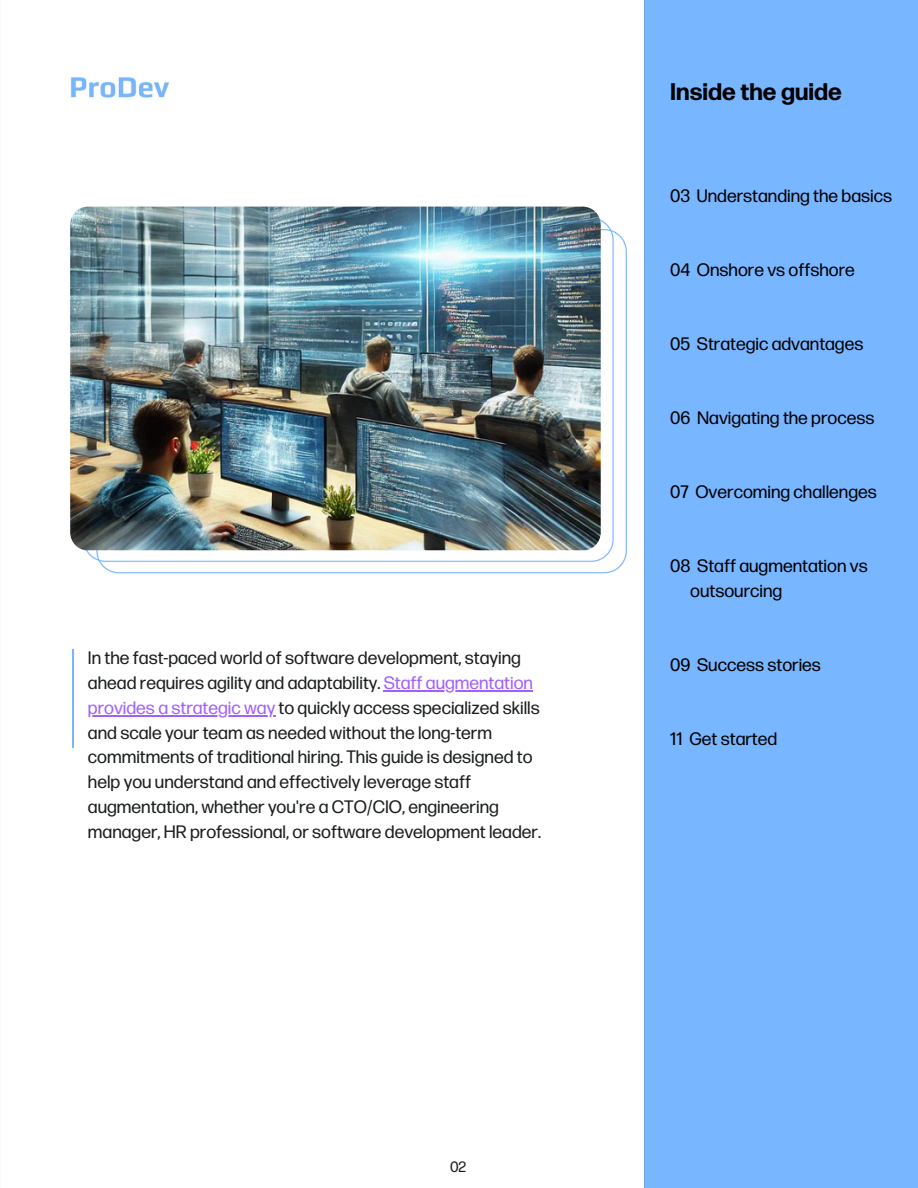
<style>
.page{position:relative;width:918px;height:1188px;background:#78b6ff}
.page>*{position:absolute;margin:0;border:0;box-sizing:border-box;transform-origin:0 0}
.t1{font:700 24px "Forma DJR Text";color:#000}
.t2{font:18px/24.8px "Forma DJR Text";color:#1b1e1e}
.t3{font:18px "Forma DJR Text";color:#000}
.t4{font:15px "Forma DJR Text";color:#1b1e1e}
.s1{color:#a35ffc}
</style>
<div class="page">
<div style="left:0;top:0;width:645px;height:1188px;background:#fff"></div>
<img style="left:70px;top:207px;width:530px;height:343px">
<hr style="left:72px;top:649px;width:1px;height:99px;background:#78b5ff">
<hr style="left:384px;top:690px;width:149px;height:1px;background:#a35ffc">
<hr style="left:88px;top:715px;width:187px;height:1px;background:#a35ffc">
<img style="left:70px;top:73px;width:98px;height:30px">
<p class="t2" style="left:88px;top:647px;width:447px">In the fast-paced world of software development, staying ahead requires agility and adaptability. <span class="s1">Staff augmentation</span></p>
<h1 class="t2" style="left:88px;top:696px;width:455px"><span class="s1">provides a strategic way</span> to quickly access specialized skills and scale your team as needed without the long-term commitments of traditional hiring. This guide is designed to help you understand and effectively leverage staff augmentation, whether you're a CTO/CIO, engineering manager, HR professional, or software development leader.</h1>
<p class="t4" style="left:450px;top:1159px;width:18px">02</p>
<p class="t1" style="left:670px;top:79px;width:173px">Inside the guide</p>
<p class="t3" style="left:670px;top:186px;width:223px">03 Understanding the basics</p>
<p class="t3" style="left:670px;top:260px;width:186px">04 Onshore vs offshore</p>
<p class="t3" style="left:670px;top:334px;width:195px">05 Strategic advantages</p>
<p class="t3" style="left:670px;top:408px;width:206px">06 Navigating the process</p>
<p class="t3" style="left:670px;top:482px;width:208px">07 Overcoming challenges</p>
<p class="t3" style="left:670px;top:556px;width:199px">08 Staff augmentation vs</p>
<p class="t3" style="left:690px;top:581px;width:94px">outsourcing</p>
<p class="t3" style="left:670px;top:655px;width:152px">09 Success stories</p>
<p class="t3" style="left:670px;top:729px;width:109px">11 Get started</p>
</div>
